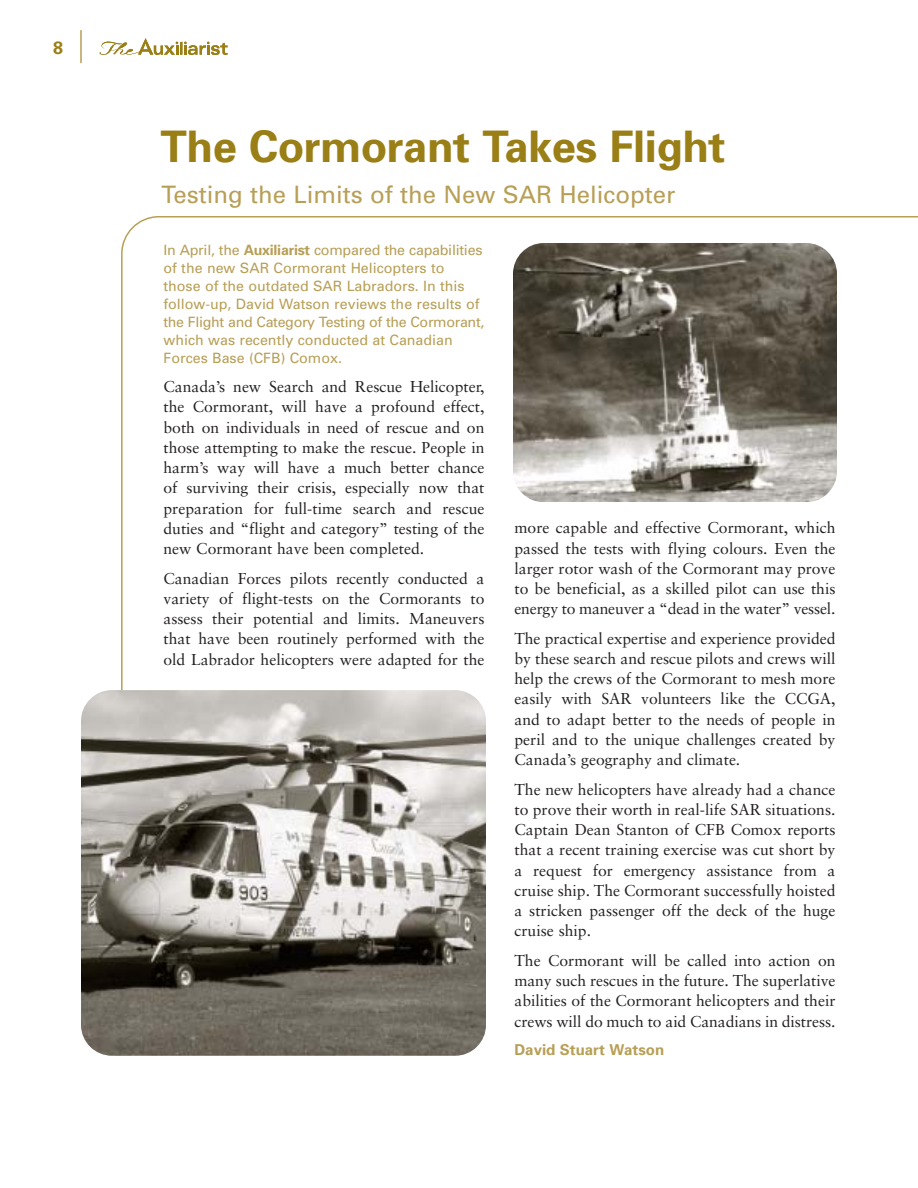
<style>
.page{position:relative;width:918px;height:1188px;background:#fff}
.page>*{position:absolute;margin:0;border:0;box-sizing:border-box;transform-origin:0 0}
.t1{font:700 43.5px "Univers";letter-spacing:-.01em;color:#9a7e16}
.t2{font:24px "Univers";color:#b89f56}
.t3{font:700 17.85px "Univers";color:#9a7e16}
.t4{font:15.75px/20.2px "Sabon";color:#231f1f;text-align:justify}
.t5{font:700 15px "Univers";color:#b89f56}
.t6{font:14.25px/18px "Univers";color:#b89f56}
.s1{font-weight:700}
</style>
<div class="page">
<hr style="left:80px;top:30px;width:2px;height:33px;background:#b89f56">
<svg style="left:100px;top:38px;width:128px;height:17px"></svg>
<img style="left:81px;top:690px;width:405px;height:366px;border-radius:31px">
<img style="left:513px;top:243px;width:324px;height:259px;border-radius:31px">
<p class="t3" style="left:53px;top:41px;width:11px">8</p>
<h1 class="t1" style="left:161px;top:131px;width:567px">The Cormorant Takes Flight</h1>
<h2 class="t2" style="left:161px;top:186px;width:516px">Testing the Limits of the New SAR Helicopter</h2>
<p class="t6" style="left:163px;top:242px;width:322px">In April, the <span class="s1">Auxiliarist</span> compared the capabilities of the new SAR Cormorant Helicopters to those of the outdated SAR Labradors. In this follow-up, David Watson reviews the results of the Flight and Category Testing of the Cormorant, which was recently conducted at Canadian Forces Base (CFB) Comox.</p>
<p class="t4" style="left:164px;top:378px;width:323px">Canada’s new Search and Rescue Helicopter, the Cormorant, will have a profound effect, both on individuals in need of rescue and on those attempting to make the rescue. People in harm’s way will have a much better chance of surviving their crisis, especially now that preparation for full-time search and rescue duties and “flight and category” testing of the new Cormorant have been completed.</p>
<p class="t4" style="left:164px;top:569px;width:323px">Canadian Forces pilots recently conducted a variety of flight-tests on the Cormorants to assess their potential and limits. Maneuvers that have been routinely performed with the old Labrador helicopters were adapted for the</p>
<p class="t4" style="left:514px;top:519px;width:323px">more capable and effective Cormorant, which passed the tests with flying colours. Even the larger rotor wash of the Cormorant may prove to be beneficial, as a skilled pilot can use this energy to maneuver a “dead in the water” vessel.</p>
<p class="t4" style="left:514px;top:629px;width:323px">The practical expertise and experience provided by these search and rescue pilots and crews will help the crews of the Cormorant to mesh more easily with SAR volunteers like the CCGA, and to adapt better to the needs of people in peril and to the unique challenges created by Canada’s geography and climate.</p>
<p class="t4" style="left:514px;top:780px;width:323px">The new helicopters have already had a chance to prove their worth in real-life SAR situations.<br>Captain Dean Stanton of CFB Comox reports that a recent training exercise was cut short by a request for emergency assistance from a cruise ship. The Cormorant successfully hoisted a stricken passenger off the deck of the huge cruise ship.</p>
<p class="t4" style="left:514px;top:952px;width:323px">The Cormorant will be called into action on many such rescues in the future. The superlative abilities of the Cormorant helicopters and their crews will do much to aid Canadians in distress.</p>
<p class="t5" style="left:514px;top:1044px;width:151px">David Stuart Watson</p>
</div>
